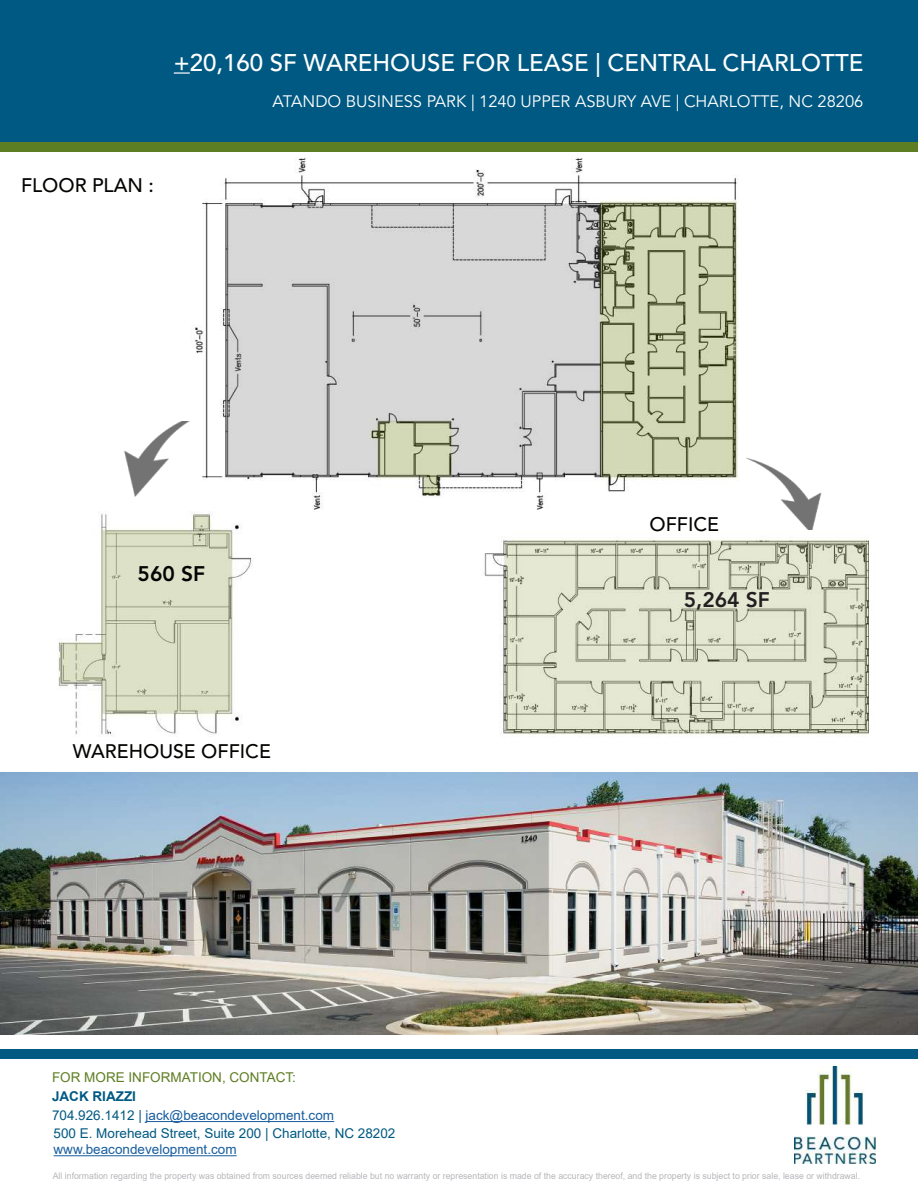
<style>
.page{position:relative;width:918px;height:1188px;background:#fff}
.page>*{position:absolute;margin:0;border:0;box-sizing:border-box;transform-origin:0 0}
.t1{font:500 24px "Avenir LT Std";color:#fff}
.t2{font:800 21px "Avenir LT Std";color:#231f20}
.t3{font:800 21px "Avenir LT Std";color:#040503}
.t4{font:500 19.5px "Avenir LT Std";color:#040503}
.t5{font:16.5px "Avenir LT Std";color:#fff}
.t6{font:13.5px/19.2px "Arial";color:#175d9e}
.t7{font:13.5px "Arial";color:#005982}
.t8{font:13.5px "Arial";color:#5e7e23}
.t9{font:9px "Arial";color:#b6b7bb}
.s1{font-weight:700;color:#005982}
.s2{color:#005982}
</style>
<div class="page">
<div style="left:0;top:0;width:918px;height:144px;background:#005982"></div>
<svg style="left:174px;top:72px;width:16px;height:2px"></svg>
<div style="left:0;top:142px;width:918px;height:10px;background:#5e7e23"></div>
<img style="left:795px;top:1067px;width:81px;height:97px">
<hr style="left:146px;top:1121px;width:188px;height:1px;background:#175d9e">
<hr style="left:54px;top:1155px;width:183px;height:1px;background:#175d9e">
<div style="left:0;top:1050px;width:918px;height:9px;background:#005982"></div>
<img style="left:194px;top:158px;width:545px;height:352px">
<img style="left:58px;top:512px;width:195px;height:225px">
<img style="left:124px;top:421px;width:71px;height:83px">
<img style="left:746px;top:457px;width:76px;height:73px">
<img style="left:484px;top:538px;width:385px;height:199px">
<img style="left:0;top:772px;width:918px;height:263px">
<h1 class="t1" style="left:174px;top:48px;width:691px">+20,160 SF WAREHOUSE FOR LEASE | CENTRAL CHARLOTTE</h1>
<h3 class="t5" style="left:273px;top:91px;width:592px">ATANDO BUSINESS PARK | 1240 UPPER ASBURY AVE | CHARLOTTE, NC 28206</h3>
<h3 class="t4" style="left:21px;top:174px;width:134px">FLOOR PLAN :</h3>
<h3 class="t4" style="left:649px;top:513px;width:71px">OFFICE</h3>
<h2 class="t3" style="left:138px;top:561px;width:69px">560 SF</h2>
<h3 class="t4" style="left:73px;top:740px;width:200px">WAREHOUSE OFFICE</h3>
<h3 class="t8" style="left:52px;top:1068px;width:245px">FOR MORE INFORMATION, CONTACT:</h3>
<h3 class="t6" style="left:52px;top:1087px;width:284px"><span class="s1">JACK RIAZZI<br></span><span class="s2">704.926.1412 |</span> jack@beacondevelopment.com</h3>
<h3 class="t7" style="left:54px;top:1124px;width:343px">500 E. Morehead Street, Suite 200 | Charlotte, NC 28202</h3>
<h3 class="t6" style="left:54px;top:1140px;width:185px">www.beacondevelopment.com</h3>
<h2 class="t2" style="left:684px;top:587px;width:88px">5,264 SF</h2>
<p class="t9" style="left:53px;top:1169px;width:809px">All information regarding the property was obtained from sources deemed reliable but no warranty or representation is made of the accuracy thereof, and the property is subject to prior sale, lease or withdrawal.</p>
</div>
